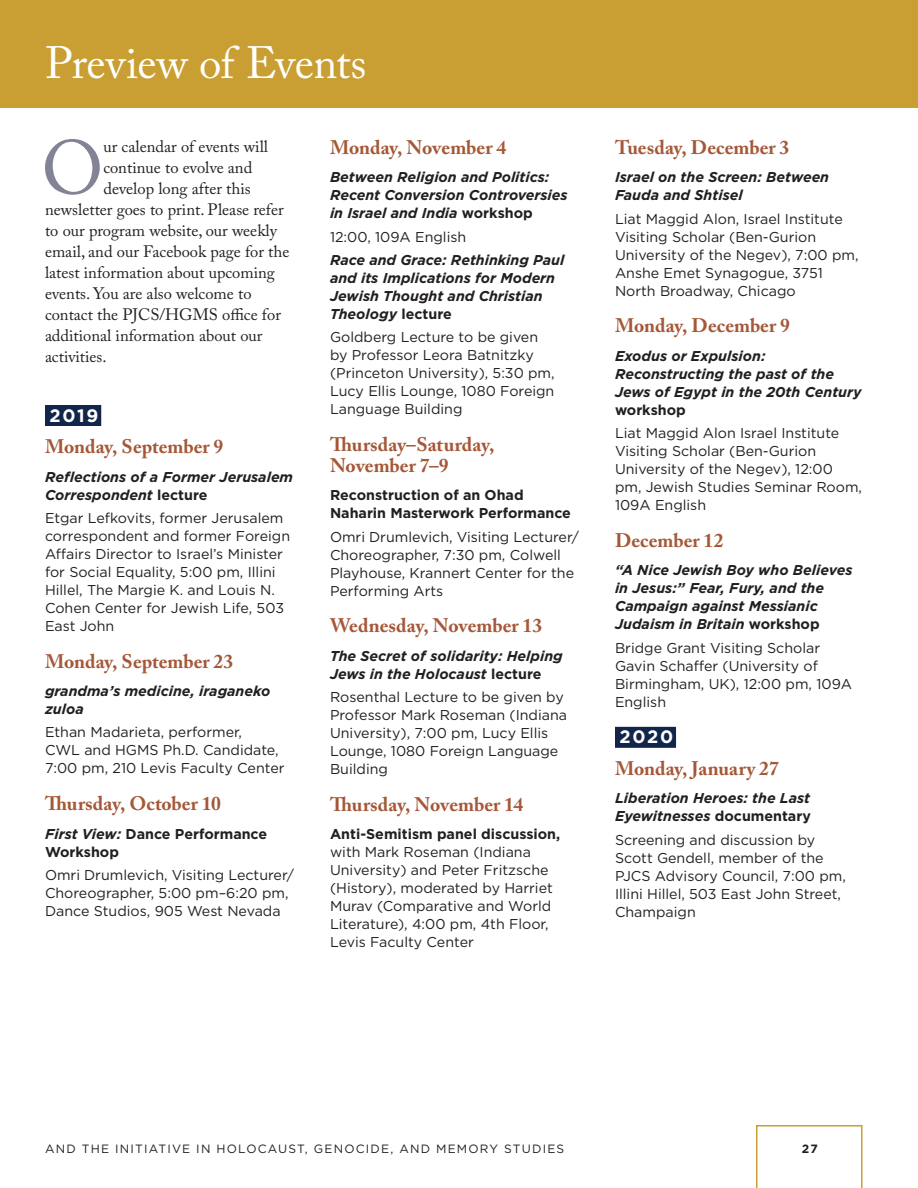
<style>
.page{position:relative;width:918px;height:1188px;background:#fff}
.page>*{position:absolute;margin:0;border:0;box-sizing:border-box;transform-origin:0 0}
.Drop_Cap_Paragraph{font:75.6px "Adobe Caslon Pro";color:#838398}
.A_Head{font:45px "Adobe Caslon Pro";letter-spacing:-.01em;color:#fff}
.C_Head{font:700 19.5px/21px "Adobe Caslon Pro";color:#a55838}
.R_Head{font:700 18px "Gotham";letter-spacing:.1em;color:#fff}
.Drop_Cap_Paragraph-2{font:16.5px "Adobe Caslon Pro";color:#231f20}
.Event{font:14.25px/18px "Gotham";color:#231f20}
.Event-2{font:italic 700 14.25px/18px "Gotham";color:#231f20}
.Event-3{font:700 14.25px/18px "Gotham";color:#231f20}
.t1{font:12px "Gotham";letter-spacing:.1em;color:#231f20}
.t2{font:700 12px "Gotham";color:#231f20}
.s1{font-style:normal}
.s2{font-style:italic}
.s3{font-weight:700}
</style>
<div class="page">
<div style="left:0;top:0;width:918px;height:108px;background:#c99e32"></div>
<div style="left:615px;top:727px;width:61px;height:21px;background:#11264a"></div>
<div style="left:45px;top:405px;width:56px;height:21px;background:#11264a"></div>
<svg style="left:756px;top:1125px;width:106px;height:63px"></svg>
<p class="A_Head" style="left:45px;top:36px;width:323px">Preview of Events</p>
<p class="Drop_Cap_Paragraph" style="left:41px;top:123px;width:64px">O</p>
<p class="Drop_Cap_Paragraph-2" style="left:103px;top:136px;width:166px">ur calendar of events will</p>
<p class="Drop_Cap_Paragraph-2" style="left:103px;top:157px;width:150px">continue to evolve and</p>
<p class="Drop_Cap_Paragraph-2" style="left:103px;top:178px;width:149px">develop long after this</p>
<p class="Drop_Cap_Paragraph-2" style="left:45px;top:199px;width:240px">newsletter goes to print. Please refer</p>
<p class="Drop_Cap_Paragraph-2" style="left:45px;top:220px;width:234px">to our program website, our weekly</p>
<p class="Drop_Cap_Paragraph-2" style="left:45px;top:241px;width:246px">email, and our Facebook page for the</p>
<p class="Drop_Cap_Paragraph-2" style="left:45px;top:262px;width:231px">latest information about upcoming</p>
<p class="Drop_Cap_Paragraph-2" style="left:45px;top:283px;width:208px">events. You are also welcome to</p>
<p class="Drop_Cap_Paragraph-2" style="left:45px;top:304px;width:238px">contact the PJCS/HGMS office for</p>
<p class="Drop_Cap_Paragraph-2" style="left:45px;top:325px;width:219px">additional information about our</p>
<p class="Drop_Cap_Paragraph-2" style="left:45px;top:346px;width:63px">activities.</p>
<p class="R_Head" style="left:50px;top:403px;width:51px">2019</p>
<p class="C_Head" style="left:45px;top:436px;width:180px">Monday, September 9</p>
<p class="Event-2" style="left:45px;top:467px;width:250px">Reflections of a Former Jerusalem<br>Correspondent <span class="s1">lecture</span></p>
<p class="Event" style="left:45px;top:508px;width:247px">Etgar Lefkovits, former Jerusalem correspondent and former Foreign<br>Affairs Director to Israel’s Minister for Social Equality, 5:00 pm, Illini<br>Hillel, The Margie K. and Louis N.<br>Cohen Center for Jewish Life, 503<br>East John</p>
<p class="C_Head" style="left:45px;top:650px;width:190px">Monday, September 23</p>
<p class="Event-2" style="left:45px;top:682px;width:227px">grandma’s medicine, iraganeko zuloa</p>
<p class="Event" style="left:45px;top:723px;width:241px">Ethan Madarieta, performer,<br>CWL and HGMS Ph.D. Candidate,<br>7:00 pm, 210 Levis Faculty Center</p>
<p class="C_Head" style="left:45px;top:793px;width:177px">Thursday, October 10</p>
<p class="Event-3" style="left:45px;top:824px;width:224px"><span class="s2">First View:</span> Dance Performance<br>Workshop</p>
<p class="Event" style="left:45px;top:865px;width:251px">Omri Drumlevich, Visiting Lecturer/<br>Choreographer, 5:00 pm–6:20 pm,<br>Dance Studios, 905 West Nevada</p>
<p class="C_Head" style="left:330px;top:137px;width:178px">Monday, November 4</p>
<p class="Event-2" style="left:330px;top:168px;width:239px">Between Religion and Politics:<br>Recent Conversion Controversies in Israel and India <span class="s1">workshop</span></p>
<p class="Event" style="left:330px;top:227px;width:138px">12:00, 109A English</p>
<p class="Event-2" style="left:330px;top:251px;width:236px">Race and Grace: Rethinking Paul and its Implications for Modern<br>Jewish Thought and Christian<br>Theology <span class="s1">lecture</span></p>
<p class="Event" style="left:330px;top:328px;width:226px">Goldberg Lecture to be given by Professor Leora Batnitzky (Princeton University), 5:30 pm,<br>Lucy Ellis Lounge, 1080 Foreign<br>Language Building</p>
<p class="C_Head" style="left:330px;top:434px;width:166px">Thursday–Saturday,<br>November 7–9</p>
<p class="Event-3" style="left:330px;top:486px;width:243px">Reconstruction of an Ohad<br>Naharin Masterwork Performance</p>
<p class="Event" style="left:330px;top:527px;width:251px">Omri Drumlevich, Visiting Lecturer/<br>Choreographer, 7:30 pm, Colwell<br>Playhouse, Krannert Center for the<br>Performing Arts</p>
<p class="C_Head" style="left:330px;top:615px;width:214px">Wednesday, November 13</p>
<p class="Event-2" style="left:330px;top:647px;width:234px">The Secret of solidarity: Helping<br>Jews in the Holocaust <span class="s1">lecture</span></p>
<p class="Event" style="left:330px;top:688px;width:239px">Rosenthal Lecture to be given by<br>Professor Mark Roseman (Indiana<br>University), 7:00 pm, Lucy Ellis<br>Lounge, 1080 Foreign Language<br>Building</p>
<p class="C_Head" style="left:330px;top:794px;width:195px">Thursday, November 14</p>
<p class="Event" style="left:330px;top:825px;width:232px"><span class="s3">Anti-Semitism panel discussion, </span>with Mark Roseman (Indiana<br>University) and Peter Fritzsche (History), moderated by Harriet<br>Murav (Comparative and World<br>Literature), 4:00 pm, 4th Floor,<br>Levis Faculty Center</p>
<p class="C_Head" style="left:615px;top:137px;width:176px">Tuesday, December 3</p>
<p class="Event-2" style="left:615px;top:168px;width:216px">Israel on the Screen: Between<br>Fauda and Shtisel</p>
<p class="Event" style="left:615px;top:209px;width:245px">Liat Maggid Alon, Israel Institute<br>Visiting Scholar (Ben-Gurion<br>University of the Negev), 7:00 pm,<br>Anshe Emet Synagogue, 3751<br>North Broadway, Chicago</p>
<p class="C_Head" style="left:615px;top:315px;width:176px">Monday, December 9</p>
<p class="Event-2" style="left:615px;top:347px;width:248px">Exodus or Expulsion:<br>Reconstructing the past of the<br>Jews of Egypt in the 20th Century <span class="s1">workshop</span></p>
<p class="Event" style="left:615px;top:424px;width:249px">Liat Maggid Alon Israel Institute<br>Visiting Scholar (Ben-Gurion<br>University of the Negev), 12:00 pm, Jewish Studies Seminar Room,<br>109A English</p>
<p class="C_Head" style="left:615px;top:530px;width:110px">December 12</p>
<p class="Event-2" style="left:615px;top:561px;width:239px">“A Nice Jewish Boy who Believes in Jesus:” Fear, Fury, and the<br>Campaign against Messianic<br>Judaism in Britain <span class="s1">workshop</span></p>
<p class="Event" style="left:615px;top:638px;width:239px">Bridge Grant Visiting Scholar<br>Gavin Schaffer (University of<br>Birmingham, UK), 12:00 pm, 109A<br>English</p>
<p class="R_Head" style="left:620px;top:725px;width:55px">2020</p>
<p class="C_Head" style="left:615px;top:758px;width:165px">Monday, January 27</p>
<p class="Event-2" style="left:615px;top:789px;width:197px">Liberation Heroes: the Last<br>Eyewitnesses <span class="s1">documentary</span></p>
<p class="Event" style="left:615px;top:830px;width:232px">Screening and discussion by<br>Scott Gendell, member of the<br>PJCS Advisory Council, 7:00 pm,<br>Illini Hillel, 503 East John Street,<br>Champaign</p>
<p class="t1" style="left:45px;top:1141px;width:521px">AND THE INITIATIVE IN HOLOCAUST, GENOCIDE, AND MEMORY STUDIES</p>
<p class="t2" style="left:802px;top:1140px;width:18px">27</p>
</div>
